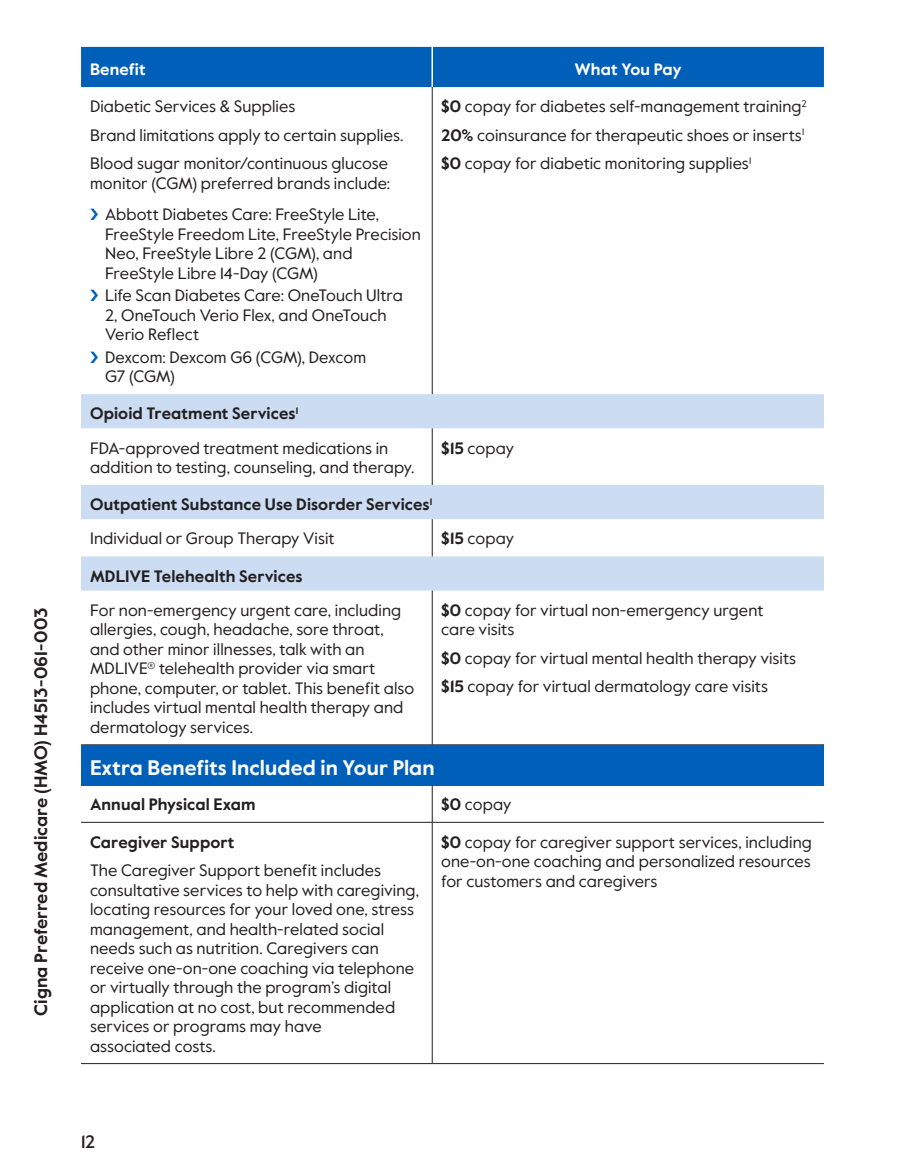
<style>
.page{position:relative;width:905px;height:1175px;background:#fff}
.page>*{position:absolute;margin:0;border:0;box-sizing:border-box;transform-origin:0 0}
.table_AB_h1{font:700 21px "Value Sans Pro";letter-spacing:.005em;color:#fff}
.margin_plan_name{font:700 18px "Value Sans Pro";color:#231f20}
.t1{font:500 18px "Value Sans Pro";color:#231f20}
.table_para{font:16.5px/19.5px "Value Sans Pro";letter-spacing:.005em;color:#231f20}
.table_para_AB{font:16.5px/19.5px "Value Sans Pro";letter-spacing:.005em;color:#231f20;text-align:justify}
.table_row_h1{font:700 16.5px "Value Sans Pro";letter-spacing:.005em;color:#231f20}
.table_para-2{font:700 16.5px "Value Sans Pro";letter-spacing:.01em;color:#231f20}
.table_col_h1_align_center{font:700 16.5px "Value Sans Pro";color:#fff}
.table_col_h1_align_right{font:700 16.5px "Value Sans Pro";letter-spacing:.01em;color:#fff}
.s1{font-weight:700}
</style>
<div class="page">
<div style="left:81px;top:47px;width:743px;height:40px;background:#005fb9"></div>
<svg style="left:81px;top:394px;width:743px;height:196px;fill:#ccdcf2"></svg>
<hr style="left:432px;top:87px;width:1px;height:307px;background:#231f20">
<hr style="left:432px;top:428px;width:1px;height:57px;background:#231f20">
<hr style="left:432px;top:519px;width:1px;height:37px;background:#231f20">
<hr style="left:432px;top:590px;width:1px;height:154px;background:#231f20">
<hr style="left:431px;top:47px;width:2px;height:40px;background:#fff">
<hr style="left:81px;top:744px;width:351px;height:1px;background:#231f20">
<hr style="left:432px;top:744px;width:392px;height:1px;background:#231f20">
<div style="left:81px;top:745px;width:743px;height:40px;background:#005fb9"></div>
<hr style="left:432px;top:822px;width:392px;height:1px;background:#231f20">
<hr style="left:432px;top:1063px;width:392px;height:1px;background:#231f20">
<hr style="left:81px;top:822px;width:351px;height:1px;background:#231f20">
<hr style="left:81px;top:1063px;width:351px;height:1px;background:#231f20">
<hr style="left:432px;top:785px;width:1px;height:37px;background:#231f20">
<hr style="left:432px;top:822px;width:1px;height:241px;background:#231f20">
<p class="margin_plan_name" style="left:30px;top:1015px;width:409px;rotate:-90deg">Cigna Preferred Medicare (HMO) H4513-061-003</p>
<p class="table_col_h1_align_right" style="left:90px;top:59px;width:57px">Benefit</p>
<p class="table_col_h1_align_center" style="left:574px;top:59px;width:109px">What You Pay</p>
<p class="table_para" style="left:90px;top:97px;width:207px">Diabetic Services &amp; Supplies</p>
<p class="table_para" style="left:90px;top:125px;width:315px">Brand limitations apply to certain supplies.</p>
<p class="table_para" style="left:90px;top:154px;width:302px">Blood sugar monitor/continuous glucose monitor (CGM) preferred brands include:</p>
<p class="table_para" style="left:105px;top:205px;width:317px">Abbott Diabetes Care: FreeStyle Lite, FreeStyle Freedom Lite, FreeStyle Precision Neo, FreeStyle Libre 2 (CGM), and FreeStyle Libre 14-Day (CGM)</p>
<p class="table_para" style="left:105px;top:286px;width:299px">Life Scan Diabetes Care: OneTouch Ultra<br>2, OneTouch Verio Flex, and OneTouch<br>Verio Reflect</p>
<p class="table_para" style="left:105px;top:347px;width:262px">Dexcom: Dexcom G6 (CGM), Dexcom<br>G7 (CGM)</p>
<p class="table_para" style="left:441px;top:97px;width:367px"><span class="s1">$0</span> copay for diabetes self-management training<sup>2</sup></p>
<p class="table_para" style="left:441px;top:125px;width:364px"><span class="s1">20%</span> coinsurance for therapeutic shoes or inserts<sup>1</sup></p>
<p class="table_para" style="left:441px;top:154px;width:311px"><span class="s1">$0</span> copay for diabetic monitoring supplies<sup>1</sup></p>
<p class="table_row_h1" style="left:90px;top:403px;width:210px">Opioid Treatment Services<sup>1</sup></p>
<p class="table_para" style="left:90px;top:438px;width:326px">FDA-approved treatment medications in addition to testing, counseling, and therapy.</p>
<p class="table_para" style="left:441px;top:438px;width:74px"><span class="s1">$15</span> copay</p>
<p class="table_row_h1" style="left:90px;top:494px;width:344px">Outpatient Substance Use Disorder Services<sup>1</sup></p>
<p class="table_para" style="left:90px;top:529px;width:246px">Individual or Group Therapy Visit</p>
<p class="table_para" style="left:441px;top:529px;width:74px"><span class="s1">$15</span> copay</p>
<p class="table_row_h1" style="left:90px;top:566px;width:214px">MDLIVE Telehealth Services</p>
<p class="table_para" style="left:90px;top:600px;width:326px">For non-emergency urgent care, including allergies, cough, headache, sore throat, and other minor illnesses, talk with an MDLIVE<sup>®</sup> telehealth provider via smart phone, computer, or tablet. This benefit also includes virtual mental health therapy and dermatology services.</p>
<p class="table_para" style="left:441px;top:600px;width:324px"><span class="s1">$0</span> copay for virtual non-emergency urgent care visits</p>
<p class="table_para" style="left:441px;top:648px;width:356px"><span class="s1">$0</span> copay for virtual mental health therapy visits</p>
<p class="table_para" style="left:441px;top:677px;width:328px"><span class="s1">$15</span> copay for virtual dermatology care visits</p>
<p class="table_AB_h1" style="left:90px;top:754px;width:346px">Extra Benefits Included in Your Plan</p>
<p class="table_para-2" style="left:90px;top:794px;width:167px">Annual Physical Exam</p>
<p class="table_para_AB" style="left:441px;top:795px;width:72px"><span class="s1">$0</span> copay</p>
<p class="table_para-2" style="left:90px;top:831px;width:146px">Caregiver Support</p>
<p class="table_para" style="left:90px;top:860px;width:330px">The Caregiver Support benefit includes consultative services to help with caregiving, locating resources for your loved one, stress management, and health-related social needs such as nutrition. Caregivers can receive one-on-one coaching via telephone or virtually through the program’s digital application at no cost, but recommended services or programs may have<br>associated costs.</p>
<p class="table_para_AB" style="left:441px;top:832px;width:372px"><span class="s1">$0</span> copay for caregiver support services, including one-on-one coaching and personalized resources for customers and caregivers</p>
<p class="t1" style="left:81px;top:1130px;width:16px">12</p>
</div>
